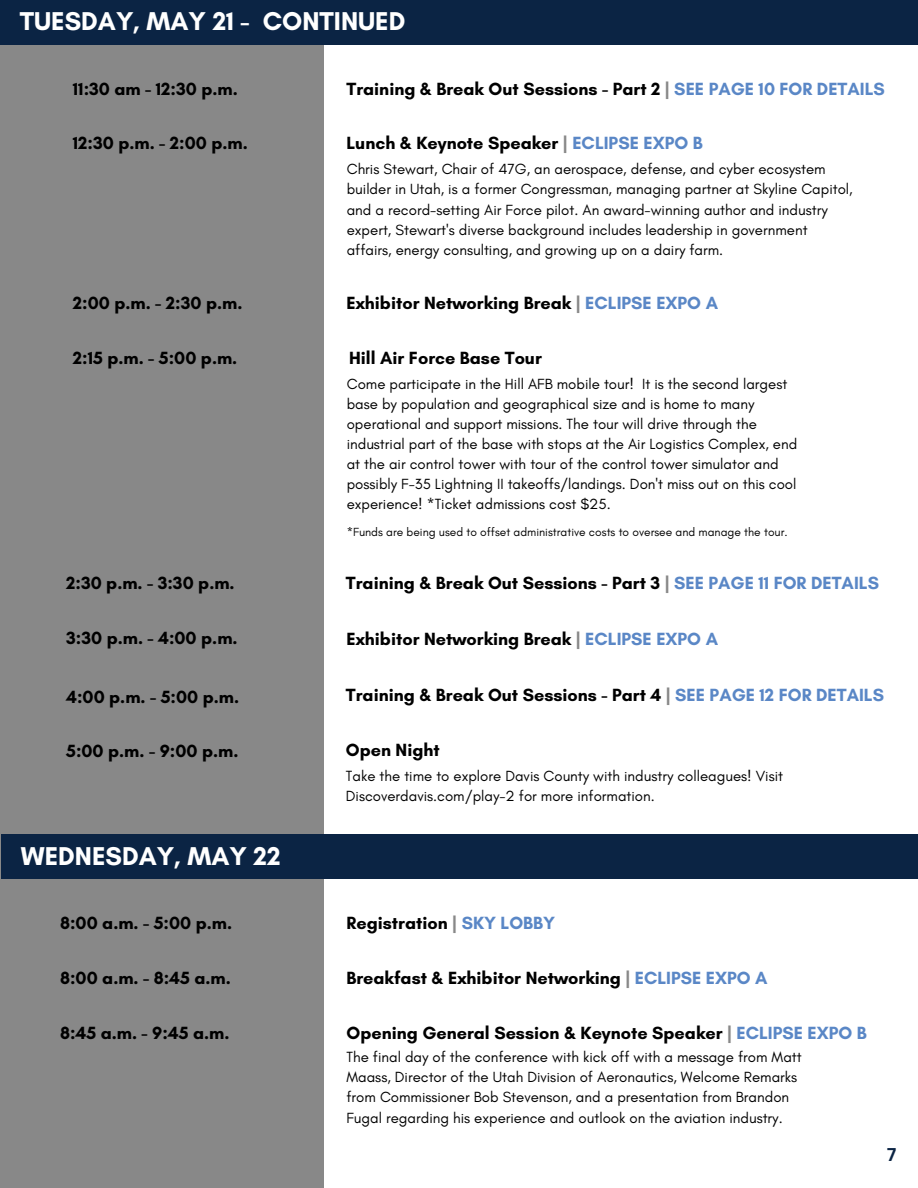
<style>
.page{position:relative;width:918px;height:1188px;background:#fff}
.page>*{position:absolute;margin:0;border:0;box-sizing:border-box;transform-origin:0 0}
.t1{font:700 26.25px "Glacial Indifference";color:#fff}
.t2{font:700 18px "Glacial Indifference";color:#000}
.t3{font:700 18px "Canva Sans";color:#0b2444}
.t4{font:15px/20.2px "Glacial Indifference";color:#000}
.t5{font:12px "Glacial Indifference";color:#000}
.s1{color:#888}
.s2{color:#5a87c6}
</style>
<div class="page">
<div style="left:0;top:0;width:324px;height:1188px;background:#888"></div>
<div style="left:0;top:0;width:918px;height:44px;background:#0b2444"></div>
<div style="left:1px;top:835px;width:917px;height:44px;background:#0b2444"></div>
<h1 class="t1" style="left:20px;top:6px;width:387px">TUESDAY, MAY 21 - CONTINUED</h1>
<h2 class="t2" style="left:73px;top:77px;width:166px">11:30 am - 12:30 p.m.</h2>
<h2 class="t2" style="left:346px;top:77px;width:540px">Training &amp; Break Out Sessions - Part 2 <span class="s1">|</span> <span class="s2">SEE PAGE 10 FOR DETAILS</span></h2>
<h2 class="t2" style="left:73px;top:132px;width:176px">12:30 p.m. - 2:00 p.m.</h2>
<h2 class="t2" style="left:346px;top:132px;width:358px">Lunch &amp; Keynote Speaker <span class="s1">|</span> <span class="s2">ECLIPSE EXPO B</span></h2>
<h2 class="t4" style="left:347px;top:159px;width:508px">Chris Stewart, Chair of 47G, an aerospace, defense, and cyber ecosystem builder in Utah, is a former Congressman, managing partner at Skyline Capitol, and a record-setting Air Force pilot. An award-winning author and industry expert, Stewart's diverse background includes leadership in government affairs, energy consulting, and growing up on a dairy farm.</h2>
<h2 class="t2" style="left:73px;top:292px;width:171px">2:00 p.m. - 2:30 p.m.</h2>
<h2 class="t2" style="left:346px;top:292px;width:373px">Exhibitor Networking Break <span class="s1">|</span> <span class="s2">ECLIPSE EXPO A</span></h2>
<h2 class="t2" style="left:73px;top:347px;width:166px">2:15 p.m. - 5:00 p.m.</h2>
<h2 class="t2" style="left:349px;top:347px;width:194px">Hill Air Force Base Tour</h2>
<h2 class="t4" style="left:347px;top:374px;width:452px">Come participate in the Hill AFB mobile tour! It is the second largest base by population and geographical size and is home to many operational and support missions. The tour will drive through the industrial part of the base with stops at the Air Logistics Complex, end at the air control tower with tour of the control tower simulator and possibly F-35 Lightning II takeoffs/landings. Don't miss out on this cool experience! *Ticket admissions cost $25.</h2>
<h2 class="t5" style="left:347px;top:525px;width:442px">*Funds are being used to offset administrative costs to oversee and manage the tour.</h2>
<h2 class="t2" style="left:66px;top:572px;width:170px">2:30 p.m. - 3:30 p.m.</h2>
<h2 class="t2" style="left:346px;top:572px;width:535px">Training &amp; Break Out Sessions - Part 3 <span class="s1">|</span> <span class="s2">SEE PAGE 11 FOR DETAILS</span></h2>
<h3 class="t2" style="left:66px;top:627px;width:173px">3:30 p.m. - 4:00 p.m.</h3>
<h2 class="t2" style="left:346px;top:628px;width:373px">Exhibitor Networking Break <span class="s1">|</span> <span class="s2">ECLIPSE EXPO A</span></h2>
<h2 class="t2" style="left:66px;top:685px;width:174px">4:00 p.m. - 5:00 p.m.</h2>
<h3 class="t2" style="left:346px;top:684px;width:540px">Training &amp; Break Out Sessions - Part 4 <span class="s1">|</span> <span class="s2">SEE PAGE 12 FOR DETAILS</span></h3>
<h2 class="t2" style="left:66px;top:740px;width:174px">5:00 p.m. - 9:00 p.m.</h2>
<h3 class="t2" style="left:346px;top:738px;width:95px">Open Night</h3>
<p class="t4" style="left:346px;top:766px;width:439px">Take the time to explore Davis County with industry colleagues! Visit<br>Discoverdavis.com/play-2 for more information.</p>
<h2 class="t1" style="left:21px;top:840px;width:261px">WEDNESDAY, MAY 22</h2>
<h2 class="t2" style="left:60px;top:912px;width:174px">8:00 a.m. - 5:00 p.m.</h2>
<h3 class="t2" style="left:346px;top:912px;width:210px">Registration <span class="s1">|</span> <span class="s2">SKY LOBBY</span></h3>
<h2 class="t2" style="left:60px;top:967px;width:172px">8:00 a.m. - 8:45 a.m.</h2>
<h2 class="t2" style="left:346px;top:967px;width:423px">Breakfast &amp; Exhibitor Networking <span class="s1">|</span> <span class="s2">ECLIPSE EXPO A</span></h2>
<h2 class="t2" style="left:60px;top:1022px;width:171px">8:45 a.m. - 9:45 a.m.</h2>
<h1 class="t2" style="left:346px;top:1022px;width:522px">Opening General Session &amp; Keynote Speaker <span class="s1">|</span> <span class="s2">ECLIPSE EXPO B</span></h1>
<h2 class="t4" style="left:346px;top:1046px;width:457px">The final day of the conference with kick off with a message from Matt Maass, Director of the Utah Division of Aeronautics, Welcome Remarks from Commissioner Bob Stevenson, and a presentation from Brandon Fugal regarding his experience and outlook on the aviation industry.</h2>
<p class="t3" style="left:887px;top:1142px;width:11px">7</p>
</div>
